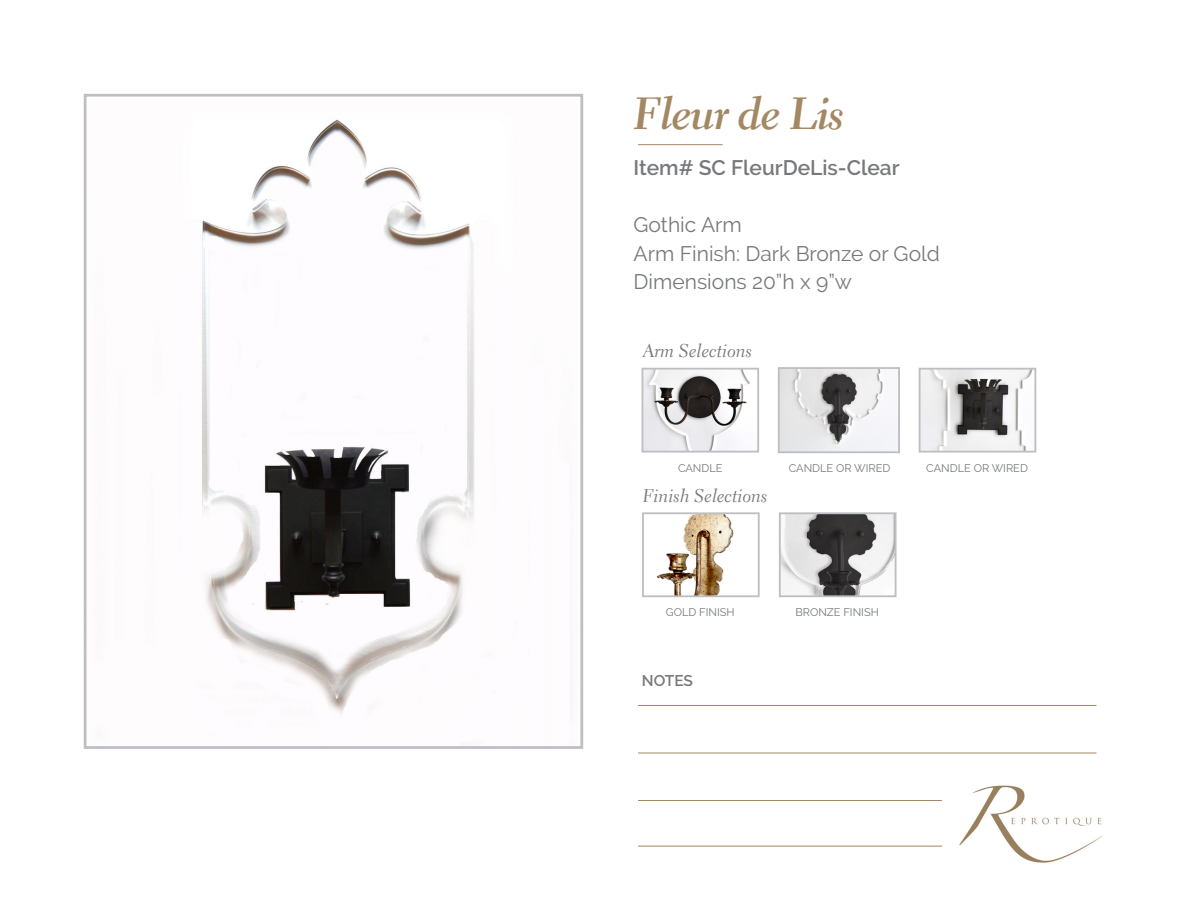
<style>
.page{position:relative;width:1188px;height:918px;background:#fff}
.page>*{position:absolute;margin:0;border:0;box-sizing:border-box;transform-origin:0 0}
.t1{font:45px "Electra LH Bold Cursive";letter-spacing:-.03em;color:#a38863}
.t2{font:21px "Raleway";color:#76787b}
.t3{font:600 21px "Raleway";color:#76787b}
.t4{font:18.45px "Electra LH Cursive";color:#76787b}
.t5{font:600 15.45px "Raleway";letter-spacing:-.01em;color:#76787b}
.t6{font:11.1px "Raleway";color:#76787b}
</style>
<div class="page">
<img style="left:202px;top:119px;width:369px;height:596px">
<div style="left:84px;top:94px;width:499px;height:655px;border:3px solid #bebfc2"></div>
<hr style="left:638px;top:144px;width:85px;height:1px;background:#a38863">
<hr style="left:638px;top:705px;width:458px;height:1px;background:#a38863">
<hr style="left:638px;top:753px;width:458px;height:1px;background:#a38863">
<hr style="left:638px;top:800px;width:458px;height:1px;background:#a38863">
<hr style="left:638px;top:846px;width:458px;height:1px;background:#a38863">
<img style="left:645px;top:371px;width:105px;height:79px">
<div style="left:642px;top:368px;width:117px;height:85px;border:2px solid #bebfc2"></div>
<img style="left:781px;top:370px;width:116px;height:80px">
<div style="left:778px;top:367px;width:122px;height:86px;border:2px solid #bebfc2"></div>
<img style="left:922px;top:371px;width:110px;height:79px">
<div style="left:919px;top:368px;width:117px;height:85px;border:2px solid #bebfc2"></div>
<img style="left:657px;top:515px;width:77px;height:79px">
<div style="left:642px;top:512px;width:118px;height:85px;border:2px solid #bebfc2"></div>
<img style="left:782px;top:515px;width:112px;height:79px">
<div style="left:779px;top:512px;width:118px;height:85px;border:2px solid #bebfc2"></div>
<div style="left:942px;top:781px;width:173px;height:89px;background:#fff"></div>
<img style="left:959px;top:785px;width:144px;height:78px">
<p class="t1" style="left:634px;top:86px;width:212px">Fleur de Lis</p>
<p class="t3" style="left:634px;top:156px;width:268px">Item# SC FleurDeLis-Clear</p>
<p class="t2" style="left:634px;top:213px;width:110px">Gothic Arm</p>
<p class="t2" style="left:634px;top:241px;width:308px">Arm Finish: Dark Bronze or Gold</p>
<p class="t2" style="left:634px;top:270px;width:220px">Dimensions 20”h x 9”w</p>
<p class="t4" style="left:643px;top:339px;width:110px">Arm Selections</p>
<p class="t6" style="left:678px;top:462px;width:46px">CANDLE</p>
<p class="t6" style="left:789px;top:462px;width:103px">CANDLE OR WIRED</p>
<p class="t6" style="left:926px;top:462px;width:103px">CANDLE OR WIRED</p>
<p class="t4" style="left:643px;top:485px;width:126px">Finish Selections</p>
<p class="t6" style="left:666px;top:606px;width:70px">GOLD FINISH</p>
<p class="t6" style="left:795px;top:606px;width:85px">BRONZE FINISH</p>
<p class="t5" style="left:642px;top:672px;width:53px">NOTES</p>
</div>
